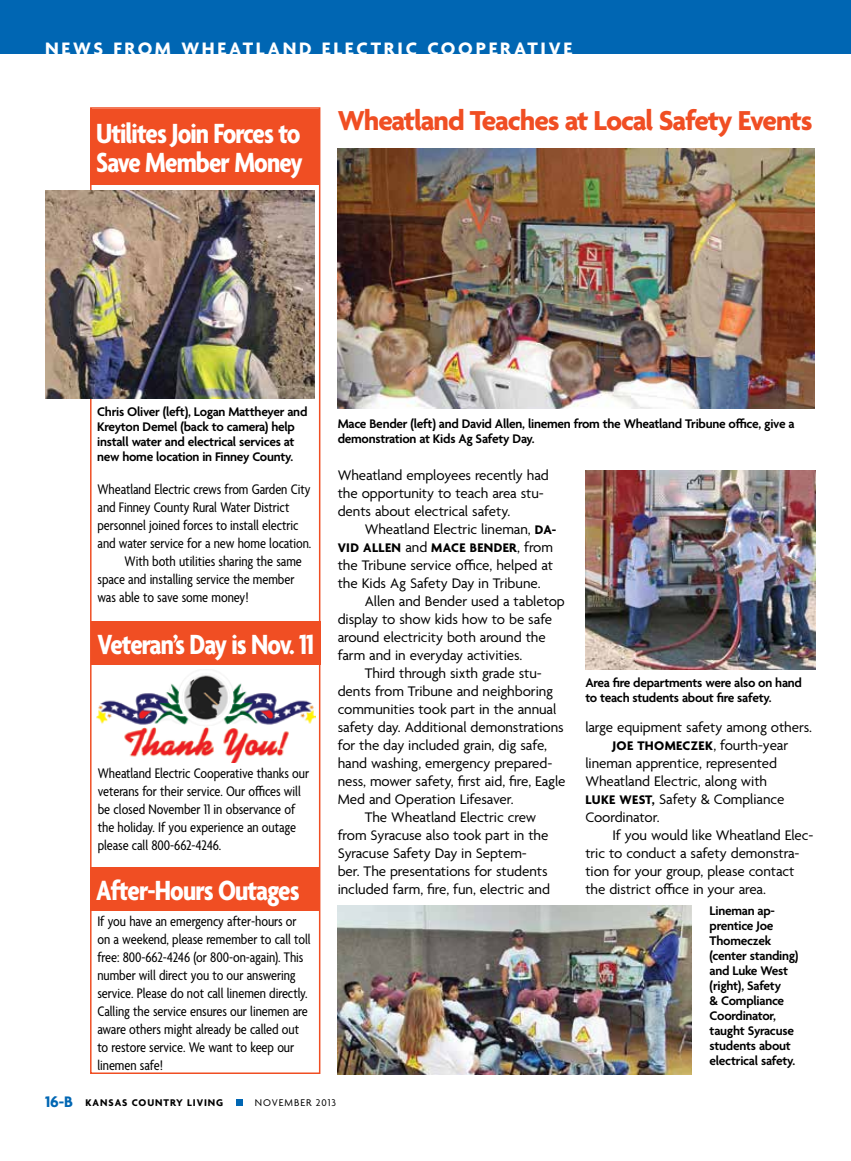
<style>
.page{position:relative;width:851px;height:1161px;background:#fff}
.page>*{position:absolute;margin:0;border:0;box-sizing:border-box;transform-origin:0 0}
.t1{font:700 condensed 30px/28.5px "Agenda";letter-spacing:-.03em;color:#fff}
.t2{font:700 29.7px "Agenda";letter-spacing:-.035em;color:#f04e23}
.t3{font:700 19.5px "Agenda";letter-spacing:.14em;color:#fff}
.t4{font:15px/18px "Agenda";letter-spacing:-.005em;color:#000}
.t5{font:condensed 15px/18px "Agenda";letter-spacing:-.005em;color:#000}
.t6{font:600 13.5px/15px "Agenda";letter-spacing:-.02em;color:#000}
.t7{font:700 13.5px "Agenda";letter-spacing:.025em;color:#000}
.t8{font:700 10.5px "Agenda";letter-spacing:.09em;color:#000}
.t9{font:10.5px "Agenda";letter-spacing:.09em;color:#000}
.s1{font-weight:700;font-size:13.5px}
.s2{font-weight:400;font-size:15px}
.s3{font-size:16.5px;color:#0066b3}
</style>
<div class="page">
<div style="left:90px;top:107px;width:230px;height:967px;border:2px solid #f04e23"></div>
<div style="left:91px;top:621px;width:230px;height:43px;background:#f04e23"></div>
<img style="left:97px;top:675px;width:218px;height:87px">
<div style="left:90px;top:868px;width:229px;height:43px;background:#f04e23"></div>
<div style="left:90px;top:109px;width:229px;height:75px;background:#f04e23"></div>
<img style="left:338px;top:905px;width:353px;height:169px">
<img style="left:338px;top:149px;width:476px;height:259px">
<img style="left:585px;top:471px;width:230px;height:199px">
<img style="left:45px;top:191px;width:269px;height:208px">
<div style="left:236px;top:1099px;width:6px;height:7px;background:#0066b3"></div>
<div style="left:0;top:0;width:850px;height:54px;background:#0066b3"></div>
<h3 class="t3" style="left:45px;top:38px;width:528px">NEWS FROM WHEATLAND ELECTRIC COOPERATIVE</h3>
<h1 class="t1" style="left:96px;top:121px;width:208px">Utilites Join Forces to<br>Save Member Money</h1>
<h2 class="t2" style="left:338px;top:104px;width:476px">Wheatland Teaches at Local Safety Events</h2>
<p class="t6" style="left:97px;top:405px;width:212px">Chris Oliver (left), Logan Mattheyer and Kreyton Demel (back to camera) help install water and electrical services at new home location in Finney County.</p>
<p class="t5" style="left:98px;top:481px;width:214px">Wheatland Electric crews from Garden City</p>
<p class="t5" style="left:98px;top:499px;width:193px">and Finney County Rural Water District</p>
<p class="t5" style="left:98px;top:517px;width:203px">personnel joined forces to install electric</p>
<p class="t5" style="left:98px;top:535px;width:215px">and water service for a new home location.</p>
<p class="t5" style="left:124px;top:553px;width:179px">With both utilities sharing the same</p>
<p class="t5" style="left:98px;top:571px;width:198px">space and installing service the member</p>
<p class="t5" style="left:98px;top:589px;width:152px">was able to save some money!</p>
<h1 class="t1" style="left:97px;top:632px;width:218px">Veteran’s Day is Nov. 11</h1>
<p class="t5" style="left:98px;top:765px;width:213px">Wheatland Electric Cooperative thanks our veterans for their service. Our offices will be closed November 11 in observance of the holiday. If you experience an outage please call 800-662-4246.</p>
<h1 class="t1" style="left:96px;top:878px;width:205px">After-Hours Outages</h1>
<p class="t5" style="left:97px;top:913px;width:215px">If you have an emergency after-hours or on a weekend, please remember to call toll free: 800-662-4246 (or 800-on-again). This number will direct you to our answering service. Please do not call linemen directly.<br>Calling the service ensures our linemen are aware others might already be called out to restore service. We want to keep our linemen safe!</p>
<p class="t6" style="left:338px;top:417px;width:458px">Mace Bender (left) and David Allen, linemen from the Wheatland Tribune office, give a demonstration at Kids Ag Safety Day.</p>
<p class="t4" style="left:338px;top:467px;width:213px">Wheatland employees recently had the opportunity to teach area stu&shy;dents about electrical safety.</p>
<p class="t4" style="left:364px;top:521px;width:193px">Wheatland Electric lineman, <span class="s1">DA-</span></p>
<p class="t7" style="left:338px;top:540px;width:217px">VID ALLEN <span class="s2">and</span> MACE BENDER<span class="s2">, from</span></p>
<p class="t4" style="left:337px;top:557px;width:217px">the Tribune service office, helped at</p>
<p class="t4" style="left:337px;top:575px;width:204px">the Kids Ag Safety Day in Tribune.</p>
<p class="t4" style="left:364px;top:593px;width:202px">Allen and Bender used a tabletop</p>
<p class="t4" style="left:337px;top:611px;width:216px">display to show kids how to be safe</p>
<p class="t4" style="left:337px;top:629px;width:209px">around electricity both around the</p>
<p class="t4" style="left:337px;top:647px;width:186px">farm and in everyday activities.</p>
<p class="t4" style="left:364px;top:665px;width:179px">Third through sixth grade stu-</p>
<p class="t4" style="left:337px;top:683px;width:217px">dents from Tribune and neighboring</p>
<p class="t4" style="left:337px;top:701px;width:220px">communities took part in the annual</p>
<p class="t4" style="left:337px;top:719px;width:227px">safety day. Additional demonstrations</p>
<p class="t4" style="left:337px;top:737px;width:211px">for the day included grain, dig safe,</p>
<p class="t4" style="left:337px;top:755px;width:216px">hand washing, emergency prepared-</p>
<p class="t4" style="left:337px;top:773px;width:229px">ness, mower safety, first aid, fire, Eagle</p>
<p class="t4" style="left:337px;top:791px;width:177px">Med and Operation Lifesaver.</p>
<p class="t4" style="left:364px;top:809px;width:173px">The Wheatland Electric crew</p>
<p class="t4" style="left:337px;top:827px;width:212px">from Syracuse also took part in the</p>
<p class="t4" style="left:337px;top:845px;width:191px">Syracuse Safety Day in Septem-</p>
<p class="t4" style="left:337px;top:863px;width:211px">ber. The presentations for students</p>
<p class="t4" style="left:337px;top:881px;width:214px">included farm, fire, fun, electric and</p>
<p class="t6" style="left:585px;top:676px;width:218px">Area fire departments were also on hand to teach students about fire safety.</p>
<p class="t4" style="left:585px;top:719px;width:228px">large equipment safety among others.</p>
<p class="t7" style="left:612px;top:738px;width:177px">JOE THOMECZEK<span class="s2">, fourth-year</span></p>
<p class="t4" style="left:585px;top:755px;width:200px">lineman apprentice, represented<br>Wheatland Electric, along with<br><span class="s1">LUKE WEST,</span> Safety &amp; Compliance<br>Coordinator.</p>
<p class="t4" style="left:585px;top:827px;width:230px;text-indent:27px">If you would like Wheatland Elec&shy;tric to conduct a safety demonstra&shy;tion for your group, please contact the district office in your area.</p>
<p class="t6" style="left:709px;top:904px;width:90px">Lineman ap&shy;prentice Joe<br>Thomeczek (center standing) and Luke West (right), Safety<br>&amp; Compliance<br>Coordinator, taught Syracuse students about electrical safety.</p>
<p class="t8" style="left:45px;top:1096px;width:180px"><span class="s3">16-B</span> KANSAS COUNTRY LIVING</p>
<p class="t9" style="left:255px;top:1096px;width:83px">NOVEMBER 2013</p>
</div>
